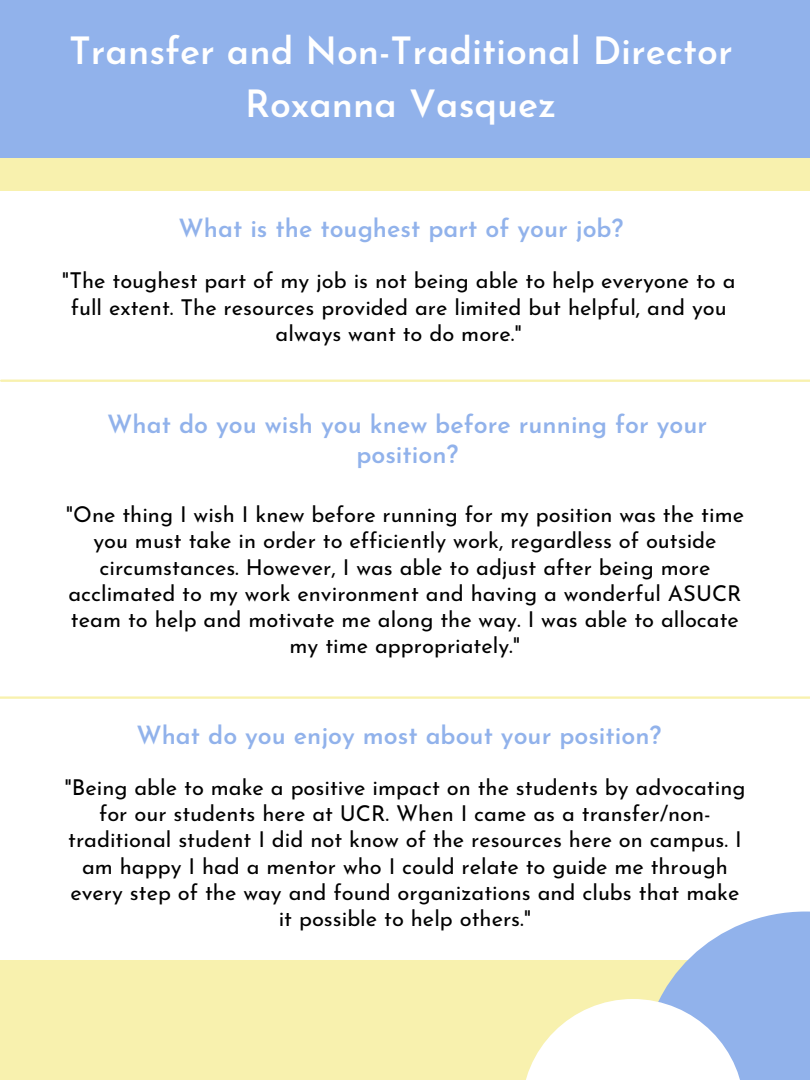
<style>
.page{position:relative;width:810px;height:1080px;background:#f8f1ae}
.page>*{position:absolute;margin:0;border:0;box-sizing:border-box;transform-origin:0 0}
.t1{font:600 37.5px/52.5px "Josefin Sans";color:#fff;text-align:center}
.t2{font:600 25px/30px "Josefin Sans";color:#91b2eb;text-align:center}
.t3{font:21.88px/26.2px "Josefin Sans";color:#000;text-align:center}
</style>
<div class="page">
<div style="left:0;top:0;width:810px;height:157px;background:#91b2eb"></div>
<div style="left:0;top:192px;width:810px;height:888px;background:#fff"></div>
<hr style="left:1px;top:380px;width:809px;height:2px;background:#f8f1ae">
<div style="left:0;top:960px;width:810px;height:120px;background:#f8f1ae"></div>
<svg style="left:526px;top:912px;width:284px;height:168px"></svg>
<hr style="left:0;top:696px;width:810px;height:3px;background:#f8f1ae">
<h1 class="t1" style="left:69px;top:28px;width:665px">Transfer and Non-Traditional Director<br>Roxanna Vasquez</h1>
<p class="t2" style="left:178px;top:216px;width:446px">What is the toughest part of your job?</p>
<p class="t3" style="left:62px;top:270px;width:675px">"The toughest part of my job is not being able to help everyone to a full extent. The resources provided are limited but helpful, and you always want to do more."</p>
<p class="t2" style="left:107px;top:412px;width:601px">What do you wish you knew before running for your position?</p>
<p class="t3" style="left:66px;top:504px;width:680px">"One thing I wish I knew before running for my position was the time you must take in order to efficiently work, regardless of outside circumstances. However, I was able to adjust after being more acclimated to my work environment and having a wonderful ASUCR team to help and motivate me along the way. I was able to allocate my time appropriately."</p>
<p class="t2" style="left:136px;top:723px;width:526px">What do you enjoy most about your position?</p>
<p class="t3" style="left:64px;top:776px;width:683px">"Being able to make a positive impact on the students by advocating for our students here at UCR. When I came as a transfer/non&shy;traditional student I did not know of the resources here on campus. I am happy I had a mentor who I could relate to guide me through every step of the way and found organizations and clubs that make it possible to help others."</p>
</div>
